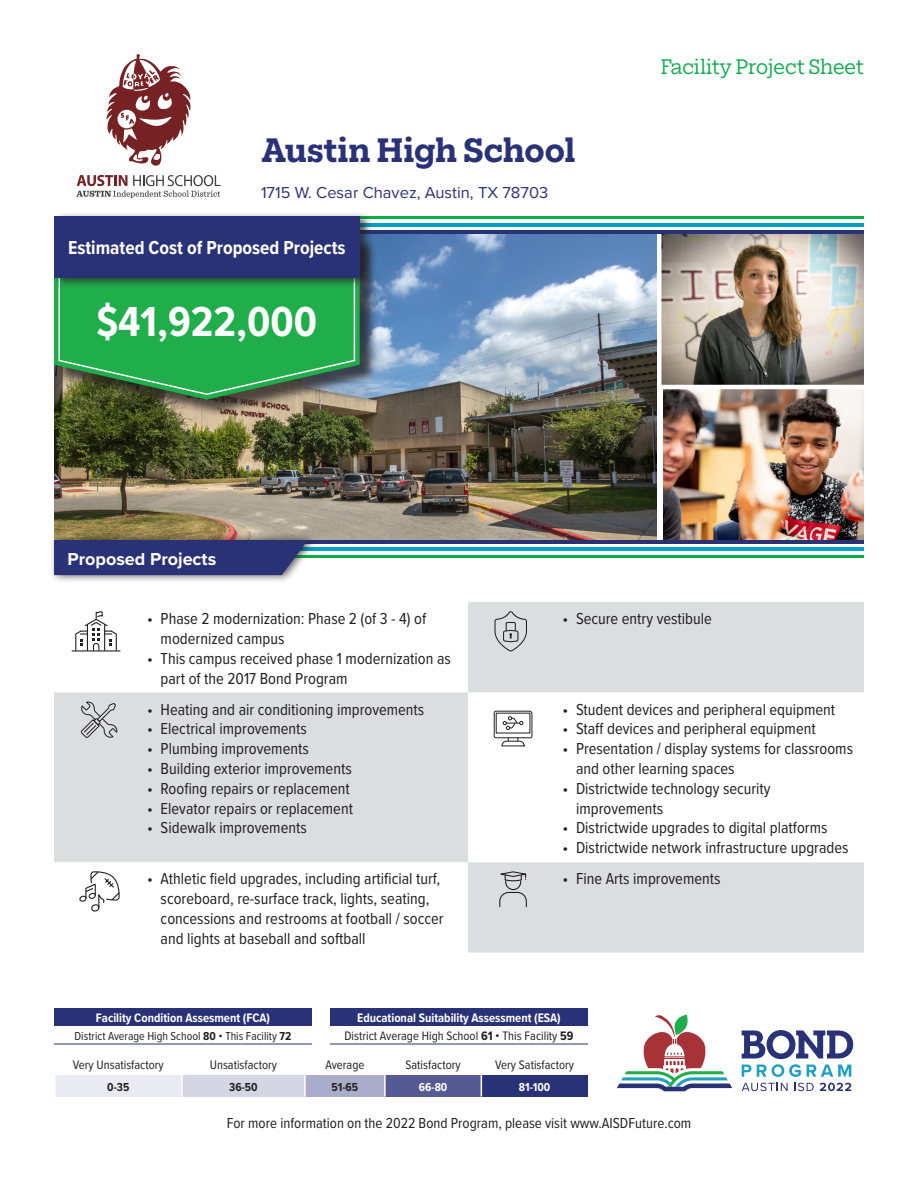
<style>
.page{position:relative;width:918px;height:1188px;background:#fff}
.page>*{position:absolute;margin:0;border:0;box-sizing:border-box;transform-origin:0 0}
.Budget_number{font:700 43.5px "Proxima Nova Cond";color:#fff}
.Facility_Title{font:700 31.5px "Elizeth";letter-spacing:-.005em;color:#2a3277}
.t1{font:700 19.5px "Proxima Nova Cond";color:#fff}
.Facility{font:19.5px "Elizeth";color:#0cad4b}
.Heading_2{font:700 18px "Proxima Nova";color:#fff}
.t2{font:16.5px/19.8px "Proxima Nova Cond";color:#231f20}
.Address{font:16.5px "Proxima Nova";color:#2a3277}
.Text_Condensed_11_pt{font:15px "Proxima Nova Cond";color:#231f20}
.Text_Condensed_Cente{font:12.75px "Proxima Nova Cond";color:#231f20}
.Table_Title{font:700 12.75px "Proxima Nova Cond";color:#fff}
.ESA_FCA_8pts{font:12px "Proxima Nova Cond";color:#231f20}
.Text_Condensed_Cente-2{font:700 12px "Proxima Nova Cond";color:#231f20}
.Text_Condensed_Cente-3{font:700 12px "Proxima Nova Cond";color:#fff}
.s1{font-weight:700}
</style>
<div class="page">
<img style="left:54px;top:234px;width:603px;height:306px">
<img style="left:662px;top:234px;width:202px;height:151px">
<img style="left:664px;top:389px;width:200px;height:151px">
<svg style="left:76px;top:175px;width:145px;height:23px"></svg>
<svg style="left:106px;top:54px;width:85px;height:112px"></svg>
<svg style="left:742px;top:1083px;width:46px;height:8px"></svg>
<svg style="left:795px;top:1083px;width:19px;height:8px"></svg>
<svg style="left:820px;top:1083px;width:31px;height:8px"></svg>
<svg style="left:742px;top:1030px;width:111px;height:47px"></svg>
<svg style="left:617px;top:1015px;width:115px;height:76px"></svg>
<hr style="left:318px;top:555px;width:546px;height:3px;background:#0cad4b">
<hr style="left:261px;top:547px;width:603px;height:4px;background:#03a1c3">
<hr style="left:261px;top:540px;width:603px;height:4px;background:#2a3277">
<svg style="left:374px;top:216px;width:490px;height:3px"></svg>
<hr style="left:54px;top:223px;width:810px;height:4px;background:#03a1c3">
<hr style="left:54px;top:230px;width:810px;height:4px;background:#2a3277">
<hr style="left:54px;top:1044px;width:258px;height:1px;background:#2a3277">
<hr style="left:330px;top:1044px;width:258px;height:1px;background:#2a3277">
<div style="left:56px;top:237px;width:322px;height:181px;background:#231f20;opacity:.75"></div>
<svg style="left:54px;top:289px;width:306px;height:111px"></svg>
<svg style="left:59px;top:289px;width:296px;height:106px;fill:#20ae4b"></svg>
<div style="left:49px;top:532px;width:269px;height:52px;background:#231f20;opacity:.75"></div>
<div style="left:54px;top:540px;width:254px;height:35px;background:#293277"></div>
<div style="left:52px;top:211px;width:322px;height:78px;background:#231f20;opacity:.75"></div>
<div style="left:54px;top:216px;width:306px;height:62px;background:#2a3277"></div>
<svg style="left:54px;top:602px;width:810px;height:351px;fill:#dcdddf"></svg>
<svg style="left:468px;top:693px;width:396px;height:169px"></svg>
<svg style="left:75px;top:611px;width:42px;height:39px"></svg>
<hr style="left:72px;top:650px;width:48px;height:1px;background:#231f20">
<svg style="left:494px;top:611px;width:33px;height:40px"></svg>
<svg style="left:80px;top:702px;width:38px;height:37px"></svg>
<svg style="left:493px;top:710px;width:40px;height:37px"></svg>
<svg style="left:78px;top:871px;width:43px;height:45px"></svg>
<svg style="left:495px;top:871px;width:37px;height:37px"></svg>
<div style="left:54px;top:1008px;width:258px;height:18px;background:#2a3277"></div>
<div style="left:330px;top:1008px;width:258px;height:18px;background:#2a3277"></div>
<div style="left:55px;top:1075px;width:127px;height:22px;background:#eaeaf1"></div>
<div style="left:182px;top:1075px;width:123px;height:22px;background:#d4d6e4"></div>
<div style="left:305px;top:1075px;width:80px;height:22px;background:#aaadc9"></div>
<div style="left:385px;top:1075px;width:96px;height:22px;background:#555b92"></div>
<div style="left:481px;top:1075px;width:107px;height:22px;background:#2a3277"></div>
<hr style="left:384px;top:1075px;width:2px;height:22px;background:#fff">
<svg style="left:481px;top:1075px;width:1px;height:22px"></svg>
<hr style="left:304px;top:1075px;width:2px;height:22px;background:#fff">
<hr style="left:54px;top:1075px;width:2px;height:22px;background:#fff">
<hr style="left:181px;top:1075px;width:2px;height:22px;background:#fff">
<h1 class="Facility_Title" style="left:261px;top:127px;width:316px">Austin High School</h1>
<p class="Address" style="left:261px;top:180px;width:289px">1715 W. Cesar Chavez, Austin, TX 78703</p>
<h2 class="t1" style="left:68px;top:234px;width:279px">Estimated Cost of Proposed Projects</h2>
<p class="Budget_number" style="left:96px;top:289px;width:222px">$41,922,000</p>
<h3 class="Heading_2" style="left:68px;top:545px;width:150px">Proposed Projects</h3>
<p class="Facility" style="left:661px;top:53px;width:205px">Facility Project Sheet</p>
<p class="t2" style="left:161px;top:608px;width:267px;text-indent:-14px">• Phase 2 modernization: Phase 2 (of 3 - 4) of modernized campus</p>
<p class="t2" style="left:161px;top:648px;width:292px;text-indent:-14px">• This campus received phase 1 modernization as part of the 2017 Bond Program</p>
<p class="t2" style="left:147px;top:699px;width:279px">• Heating and air conditioning improvements</p>
<p class="t2" style="left:147px;top:718px;width:161px">• Electrical improvements</p>
<p class="t2" style="left:147px;top:738px;width:163px">• Plumbing improvements</p>
<p class="t2" style="left:147px;top:758px;width:206px">• Building exterior improvements</p>
<p class="t2" style="left:147px;top:778px;width:204px">• Roofing repairs or replacement</p>
<p class="t2" style="left:147px;top:798px;width:207px">• Elevator repairs or replacement</p>
<p class="t2" style="left:147px;top:817px;width:161px">• Sidewalk improvements</p>
<p class="t2" style="left:562px;top:608px;width:151px">• Secure entry vestibule</p>
<p class="t2" style="left:562px;top:699px;width:274px">• Student devices and peripheral equipment</p>
<p class="t2" style="left:562px;top:718px;width:255px">• Staff devices and peripheral equipment</p>
<p class="t2" style="left:576px;top:738px;width:279px;text-indent:-14px">• Presentation / display systems for classrooms and other learning spaces</p>
<p class="t2" style="left:576px;top:778px;width:196px;text-indent:-14px">• Districtwide technology security improvements</p>
<p class="t2" style="left:562px;top:817px;width:267px">• Districtwide upgrades to digital platforms</p>
<p class="t2" style="left:562px;top:837px;width:288px">• Districtwide network infrastructure upgrades</p>
<p class="t2" style="left:161px;top:868px;width:285px;text-indent:-14px">• Athletic field upgrades, including artificial turf, scoreboard, re-surface track, lights, seating, concessions and restrooms at football / soccer and lights at baseball and softball</p>
<p class="t2" style="left:562px;top:868px;width:160px">• Fine Arts improvements</p>
<h3 class="Table_Title" style="left:96px;top:1008px;width:176px">Facility Condition Assesment (FCA)</h3>
<p class="ESA_FCA_8pts" style="left:75px;top:1027px;width:218px">District Average High School <span class="s1">80</span> • This Facility <span class="s1">72</span></p>
<h3 class="Table_Title" style="left:357px;top:1008px;width:205px">Educational Suitability Assessment (ESA)</h3>
<p class="Text_Condensed_Cente" style="left:344px;top:1026px;width:231px">District Average High School <span class="s1">61</span> • This Facility <span class="s1">59</span></p>
<p class="Text_Condensed_Cente" style="left:73px;top:1055px;width:92px">Very Unsatisfactory</p>
<p class="Text_Condensed_Cente" style="left:210px;top:1055px;width:69px">Unsatisfactory</p>
<p class="Text_Condensed_Cente" style="left:325px;top:1055px;width:41px">Average</p>
<p class="Text_Condensed_Cente" style="left:406px;top:1055px;width:57px">Satisfactory</p>
<p class="Text_Condensed_Cente" style="left:495px;top:1055px;width:80px">Very Satisfactory</p>
<p class="Text_Condensed_Cente-2" style="left:107px;top:1078px;width:24px">0-35</p>
<p class="Text_Condensed_Cente-2" style="left:229px;top:1078px;width:30px">36-50</p>
<p class="Text_Condensed_Cente-2" style="left:332px;top:1078px;width:28px">51-65</p>
<p class="Text_Condensed_Cente-3" style="left:419px;top:1078px;width:30px">66-80</p>
<p class="Text_Condensed_Cente-3" style="left:519px;top:1078px;width:33px">81-100</p>
<p class="Text_Condensed_11_pt" style="left:227px;top:1112px;width:466px">For more information on the 2022 Bond Program, please visit www.AISDFuture.com</p>
</div>
